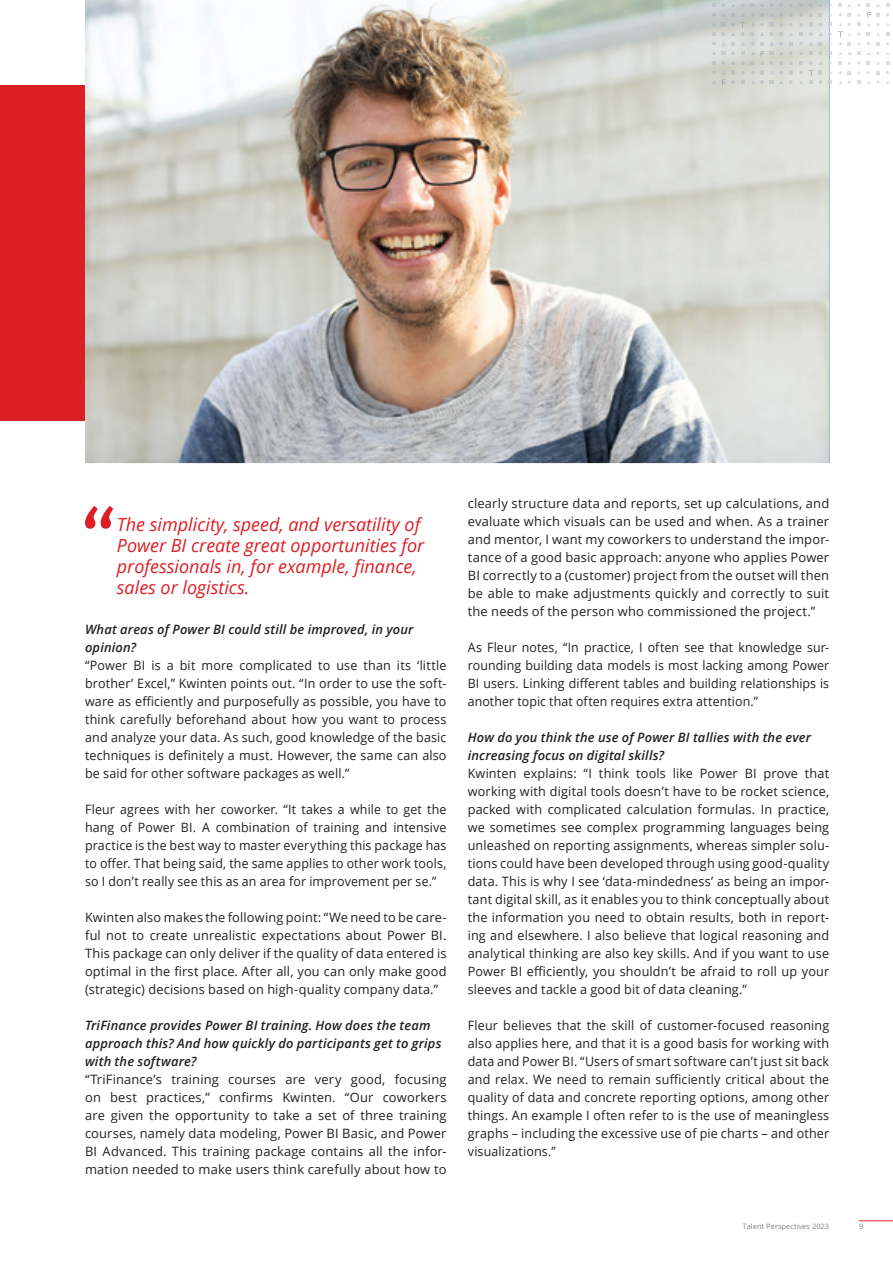
<style>
.page{position:relative;width:893px;height:1263px;background:#fff}
.page>*{position:absolute;margin:0;border:0;box-sizing:border-box;transform-origin:0 0}
.t1{font:italic 18.15px/21px "Open Sans";color:#dc1f25}
.t2{font:12.9px/18px "Open Sans";letter-spacing:.015em;color:#231f20;text-align:justify}
.t3{font:12.9px/18px "Open Sans";letter-spacing:.015em;color:#231f20;text-align:justify;scale:.96 1}
.t4{font:italic 600 12.9px/18px "Open Sans";letter-spacing:.015em;color:#231f20}
.t5{font:7.5px "Open Sans";color:#808285}
</style>
<div class="page">
<div style="left:0;top:85px;width:446px;height:336px;background:#dc1f25"></div>
<hr style="left:859px;top:1220px;width:34px;height:1px;background:#dc1f25">
<svg style="left:85px;top:506px;width:28px;height:23px"></svg>
<img style="left:85px;top:0;width:744px;height:463px">
<svg style="left:779px;top:4px;width:4px;height:3px"></svg>
<svg style="left:731px;top:4px;width:4px;height:3px"></svg>
<svg style="left:760px;top:4px;width:4px;height:3px"></svg>
<svg style="left:789px;top:4px;width:4px;height:3px"></svg>
<svg style="left:751px;top:13px;width:12px;height:3px"></svg>
<svg style="left:722px;top:13px;width:13px;height:3px"></svg>
<svg style="left:741px;top:13px;width:4px;height:3px"></svg>
<svg style="left:770px;top:13px;width:13px;height:3px"></svg>
<svg style="left:712px;top:23px;width:4px;height:3px"></svg>
<svg style="left:751px;top:23px;width:12px;height:3px"></svg>
<svg style="left:779px;top:23px;width:4px;height:3px"></svg>
<svg style="left:722px;top:32px;width:3px;height:4px"></svg>
<svg style="left:770px;top:32px;width:3px;height:4px"></svg>
<svg style="left:712px;top:32px;width:3px;height:4px"></svg>
<svg style="left:751px;top:32px;width:3px;height:4px"></svg>
<svg style="left:779px;top:32px;width:4px;height:4px"></svg>
<svg style="left:731px;top:22px;width:14px;height:14px"></svg>
<svg style="left:760px;top:32px;width:4px;height:4px"></svg>
<svg style="left:789px;top:32px;width:4px;height:4px"></svg>
<svg style="left:751px;top:42px;width:12px;height:3px"></svg>
<svg style="left:722px;top:42px;width:13px;height:3px"></svg>
<svg style="left:741px;top:42px;width:4px;height:3px"></svg>
<svg style="left:770px;top:42px;width:13px;height:3px"></svg>
<svg style="left:731px;top:52px;width:4px;height:3px"></svg>
<svg style="left:712px;top:52px;width:4px;height:3px"></svg>
<svg style="left:779px;top:52px;width:4px;height:3px"></svg>
<svg style="left:722px;top:61px;width:3px;height:4px"></svg>
<svg style="left:741px;top:61px;width:3px;height:4px"></svg>
<svg style="left:770px;top:61px;width:3px;height:4px"></svg>
<svg style="left:712px;top:61px;width:3px;height:4px"></svg>
<svg style="left:779px;top:61px;width:4px;height:4px"></svg>
<svg style="left:731px;top:61px;width:4px;height:4px"></svg>
<svg style="left:751px;top:51px;width:13px;height:14px"></svg>
<svg style="left:789px;top:61px;width:4px;height:4px"></svg>
<svg style="left:751px;top:71px;width:12px;height:3px"></svg>
<svg style="left:741px;top:71px;width:4px;height:3px"></svg>
<svg style="left:770px;top:71px;width:13px;height:3px"></svg>
<svg style="left:722px;top:71px;width:13px;height:14px"></svg>
<svg style="left:712px;top:81px;width:4px;height:3px"></svg>
<svg style="left:751px;top:81px;width:12px;height:3px"></svg>
<svg style="left:779px;top:81px;width:4px;height:3px"></svg>
<svg style="left:799px;top:4px;width:4px;height:3px"></svg>
<svg style="left:799px;top:13px;width:4px;height:3px"></svg>
<svg style="left:809px;top:13px;width:4px;height:3px"></svg>
<svg style="left:799px;top:23px;width:4px;height:3px"></svg>
<svg style="left:867px;top:4px;width:13px;height:22px"></svg>
<svg style="left:809px;top:32px;width:3px;height:4px"></svg>
<svg style="left:828px;top:32px;width:4px;height:4px"></svg>
<svg style="left:799px;top:32px;width:4px;height:4px"></svg>
<svg style="left:867px;top:32px;width:3px;height:4px"></svg>
<svg style="left:819px;top:32px;width:3px;height:4px"></svg>
<svg style="left:799px;top:42px;width:4px;height:3px"></svg>
<svg style="left:838px;top:23px;width:13px;height:22px"></svg>
<svg style="left:876px;top:42px;width:4px;height:3px"></svg>
<svg style="left:809px;top:42px;width:4px;height:3px"></svg>
<svg style="left:828px;top:52px;width:4px;height:3px"></svg>
<svg style="left:799px;top:52px;width:4px;height:3px"></svg>
<svg style="left:828px;top:61px;width:4px;height:4px"></svg>
<svg style="left:799px;top:61px;width:4px;height:4px"></svg>
<svg style="left:838px;top:61px;width:3px;height:4px"></svg>
<svg style="left:867px;top:61px;width:3px;height:4px"></svg>
<svg style="left:799px;top:71px;width:4px;height:3px"></svg>
<svg style="left:876px;top:71px;width:4px;height:3px"></svg>
<svg style="left:809px;top:61px;width:13px;height:23px"></svg>
<svg style="left:828px;top:81px;width:4px;height:3px"></svg>
<svg style="left:799px;top:81px;width:4px;height:3px"></svg>
<svg style="left:886px;top:32px;width:3px;height:4px"></svg>
<svg style="left:886px;top:61px;width:3px;height:4px"></svg>
<h1 class="t1" style="left:117px;top:513px;width:309px">The simplicity, speed, and versatility of Power BI create great opportunities for professionals in, for example, finance, sales or logistics.</h1>
<p class="t4" style="left:85px;top:620px;width:330px">What areas of Power BI could still be improved, in your opinion?</p>
<p class="t2" style="left:85px;top:656px;width:363px">“Power BI is a bit more complicated to use than its ‘little brother’ Excel,” Kwinten points out. “In order to use the soft&shy;ware as efficiently and purposefully as possible, you have to think carefully beforehand about how you want to process and analyze your data. As such, good knowledge of the basic techniques is definitely a must. However, the same can also be said for other software packages as well.”</p>
<p class="t3" style="left:85px;top:800px;width:378px">Fleur agrees with her coworker. “It takes a while to get the hang of Power BI. A combination of training and intensive practice is the best way to master everything this package has to offer. That being said, the same applies to other work tools, so I don’t really see this as an area for improvement per se.”</p>
<p class="t2" style="left:85px;top:908px;width:363px">Kwinten also makes the following point: “We need to be care&shy;ful not to create unrealistic expectations about Power BI.<br>This package can only deliver if the quality of data entered is optimal in the first place. After all, you can only make good (strategic) decisions based on high-quality company data.”</p>
<p class="t4" style="left:85px;top:1016px;width:358px">TriFinance provides Power BI training. How does the team approach this? And how quickly do participants get to grips with the software?</p>
<p class="t2" style="left:85px;top:1070px;width:363px">“TriFinance’s training courses are very good, focusing on best practices,” confirms Kwinten. “Our coworkers are given the opportunity to take a set of three training courses, namely data modeling, Power BI Basic, and Power BI Advanced. This training package contains all the infor&shy;mation needed to make users think carefully about how to</p>
<p class="t2" style="left:468px;top:494px;width:363px">clearly structure data and reports, set up calculations, and evaluate which visuals can be used and when. As a trainer and mentor, I want my coworkers to understand the impor&shy;tance of a good basic approach: anyone who applies Power BI correctly to a (customer) project from the outset will then be able to make adjustments quickly and correctly to suit the needs of the person who commissioned the project.”</p>
<p class="t3" style="left:468px;top:638px;width:378px">As Fleur notes, “In practice, I often see that knowledge sur&shy;rounding building data models is most lacking among Power BI users. Linking different tables and building relationships is another topic that often requires extra attention.”</p>
<p class="t4" style="left:468px;top:728px;width:345px">How do you think the use of Power BI tallies with the ever increasing focus on digital skills?</p>
<p class="t2" style="left:468px;top:764px;width:363px">Kwinten explains: “I think tools like Power BI prove that working with digital tools doesn’t have to be rocket science, packed with complicated calculation formulas. In practice, we sometimes see complex programming languages being unleashed on reporting assignments, whereas simpler solu&shy;tions could have been developed through using good-quality data. This is why I see ‘data-mindedness’ as being an impor&shy;tant digital skill, as it enables you to think conceptually about the information you need to obtain results, both in report&shy;ing and elsewhere. I also believe that logical reasoning and analytical thinking are also key skills. And if you want to use Power BI efficiently, you shouldn’t be afraid to roll up your sleeves and tackle a good bit of data cleaning.”</p>
<p class="t2" style="left:468px;top:1016px;width:363px">Fleur believes that the skill of customer-focused reasoning also applies here, and that it is a good basis for working with data and Power BI. “Users of smart software can’t just sit back and relax. We need to remain sufficiently critical about the quality of data and concrete reporting options, among other things. An example I often refer to is the use of meaningless graphs – including the excessive use of pie charts – and other visualizations.”</p>
<p class="t5" style="left:743px;top:1221px;width:88px">Talent Perspectives 2023</p>
<p class="t5" style="left:859px;top:1221px;width:6px">9</p>
</div>
